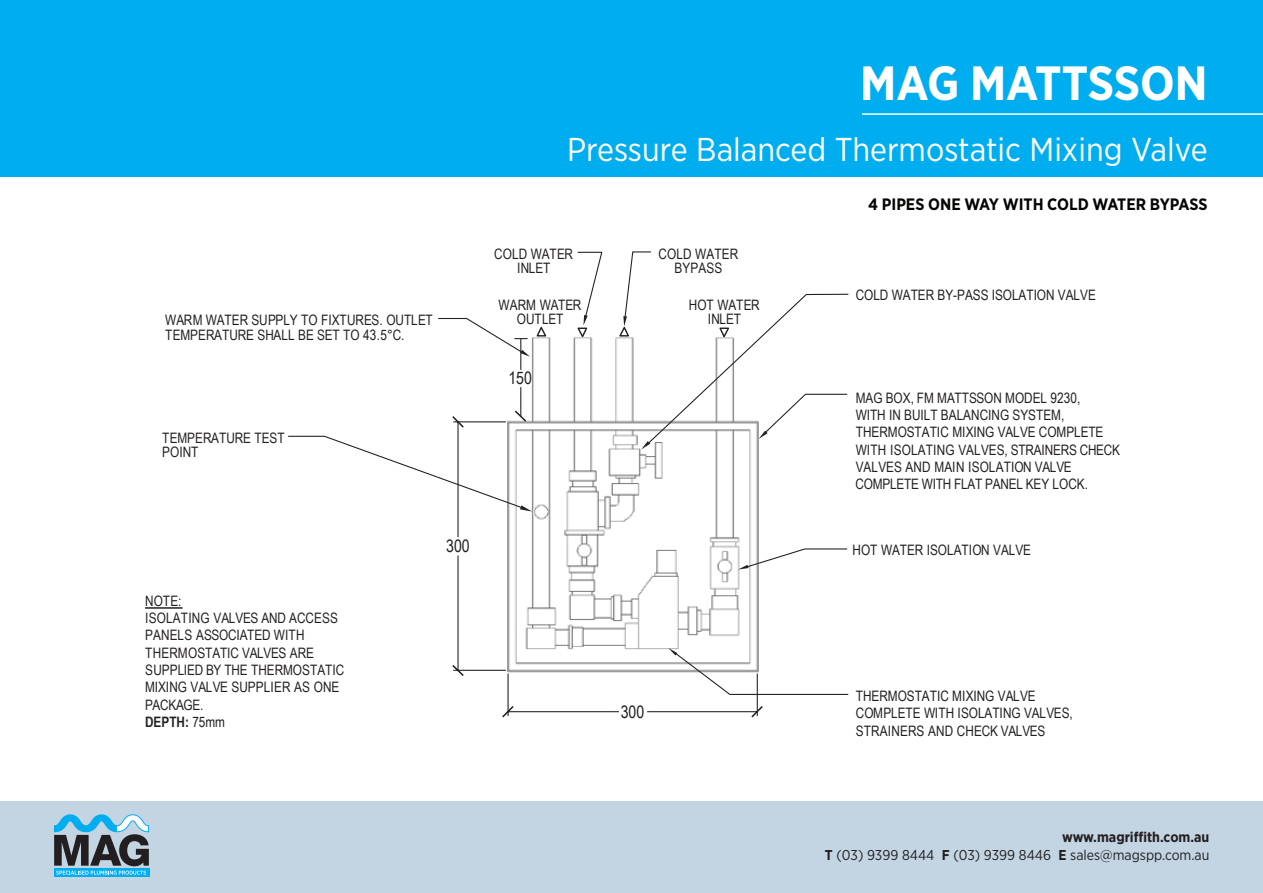
<style>
.page{position:relative;width:1263px;height:893px;background:#fff}
.page>*{position:absolute;margin:0;border:0;box-sizing:border-box;transform-origin:0 0}
.t1{font:700 48px "Gotham Narrow";color:#fff}
.t2{font:33px "Gotham Narrow";color:#fff}
.t3{font:17.25px "Arial Narrow";color:#231f20}
.t4{font:700 16.5px "Gotham Narrow";color:#040503}
.t5{font:14.4px/17.2px "Arial Narrow";color:#231f20}
.t6{font:14.25px "Gotham Narrow";color:#231f20}
.t7{font:700 14.25px "Gotham Narrow";color:#231f20}
.s1{font-weight:700}
</style>
<div class="page">
<div style="left:0;top:0;width:1263px;height:177px;background:#00aeef"></div>
<div style="left:0;top:802px;width:1263px;height:91px;background:#c3d4e2"></div>
<hr style="left:862px;top:113px;width:401px;height:2px;background:#fff">
<div style="left:54px;top:868px;width:95px;height:9px;background:#00aeef"></div>
<svg style="left:54px;top:814px;width:95px;height:61px"></svg>
<img style="left:521px;top:337px;width:238px;height:336px">
<hr style="left:757px;top:674px;width:1px;height:42px;background:#231f20">
<hr style="left:507px;top:674px;width:2px;height:42px;background:#231f20">
<svg style="left:502px;top:706px;width:261px;height:11px"></svg>
<svg style="left:576px;top:251px;width:27px;height:89px"></svg>
<svg style="left:738px;top:548px;width:110px;height:21px"></svg>
<svg style="left:668px;top:648px;width:181px;height:47px"></svg>
<hr style="left:145px;top:607px;width:38px;height:2px;background:#231f20">
<svg style="left:618px;top:251px;width:231px;height:198px"></svg>
<hr style="left:520px;top:339px;width:1px;height:31px;background:#231f20">
<svg style="left:288px;top:387px;width:244px;height:289px"></svg>
<svg style="left:438px;top:318px;width:109px;height:39px"></svg>
<p class="t1" style="left:860px;top:52px;width:349px">MAG MATTSSON</p>
<p class="t2" style="left:567px;top:129px;width:642px">Pressure Balanced Thermostatic Mixing Valve</p>
<p class="t5" style="left:494px;top:247px;width:80px;line-height:14.2px;text-align:center">COLD WATER<br>INLET</p>
<p class="t5" style="left:659px;top:247px;width:81px;line-height:14.2px;text-align:center">COLD WATER<br>BYPASS</p>
<p class="t5" style="left:499px;top:296px;width:84px">WARM WATER</p>
<p class="t5" style="left:689px;top:298px;width:72px;line-height:14.2px;text-align:center">HOT WATER<br>INLET</p>
<p class="t5" style="left:165px;top:312px;width:269px">WARM WATER SUPPLY TO FIXTURES. OUTLET</p>
<p class="t5" style="left:517px;top:311px;width:48px">OUTLET</p>
<p class="t5" style="left:165px;top:326px;width:241px">TEMPERATURE SHALL BE SET TO 43.5°C.</p>
<p class="t5" style="left:162px;top:430px;width:124px;line-height:14.2px">TEMPERATURE TEST<br>POINT</p>
<p class="t5" style="left:145px;top:592px;width:201px">NOTE:<br>ISOLATING VALVES AND ACCESS<br>PANELS ASSOCIATED WITH<br>THERMOSTATIC VALVES ARE<br>SUPPLIED BY THE THERMOSTATIC<br>MIXING VALVE SUPPLIER AS ONE<br>PACKAGE.<br><span class="s1">DEPTH:</span> 75mm</p>
<p class="t3" style="left:508px;top:368px;width:25px">150</p>
<p class="t3" style="left:446px;top:536px;width:25px">300</p>
<p class="t3" style="left:621px;top:702px;width:25px">300</p>
<p class="t4" style="left:868px;top:194px;width:341px">4 PIPES ONE WAY WITH COLD WATER BYPASS</p>
<p class="t5" style="left:856px;top:286px;width:242px">COLD WATER BY-PASS ISOLATION VALVE</p>
<p class="t5" style="left:855px;top:389px;width:266px">MAG BOX, FM MATTSSON MODEL 9230,<br>WITH IN BUILT BALANCING SYSTEM, THERMOSTATIC MIXING VALVE COMPLETE WITH ISOLATING VALVES, STRAINERS CHECK VALVES AND MAIN ISOLATION VALVE COMPLETE WITH FLAT PANEL KEY LOCK.</p>
<p class="t5" style="left:853px;top:542px;width:180px">HOT WATER ISOLATION VALVE</p>
<p class="t5" style="left:856px;top:687px;width:218px">THERMOSTATIC MIXING VALVE<br>COMPLETE WITH ISOLATING VALVES,<br>STRAINERS AND CHECK VALVES</p>
<p class="t7" style="left:1062px;top:828px;width:149px">www.magriffith.com.au</p>
<p class="t6" style="left:825px;top:846px;width:386px"><span class="s1">T</span> (03) 9399 8444 <span class="s1">F</span> (03) 9399 8446 <span class="s1">E</span> sales@magspp.com.au</p>
</div>
